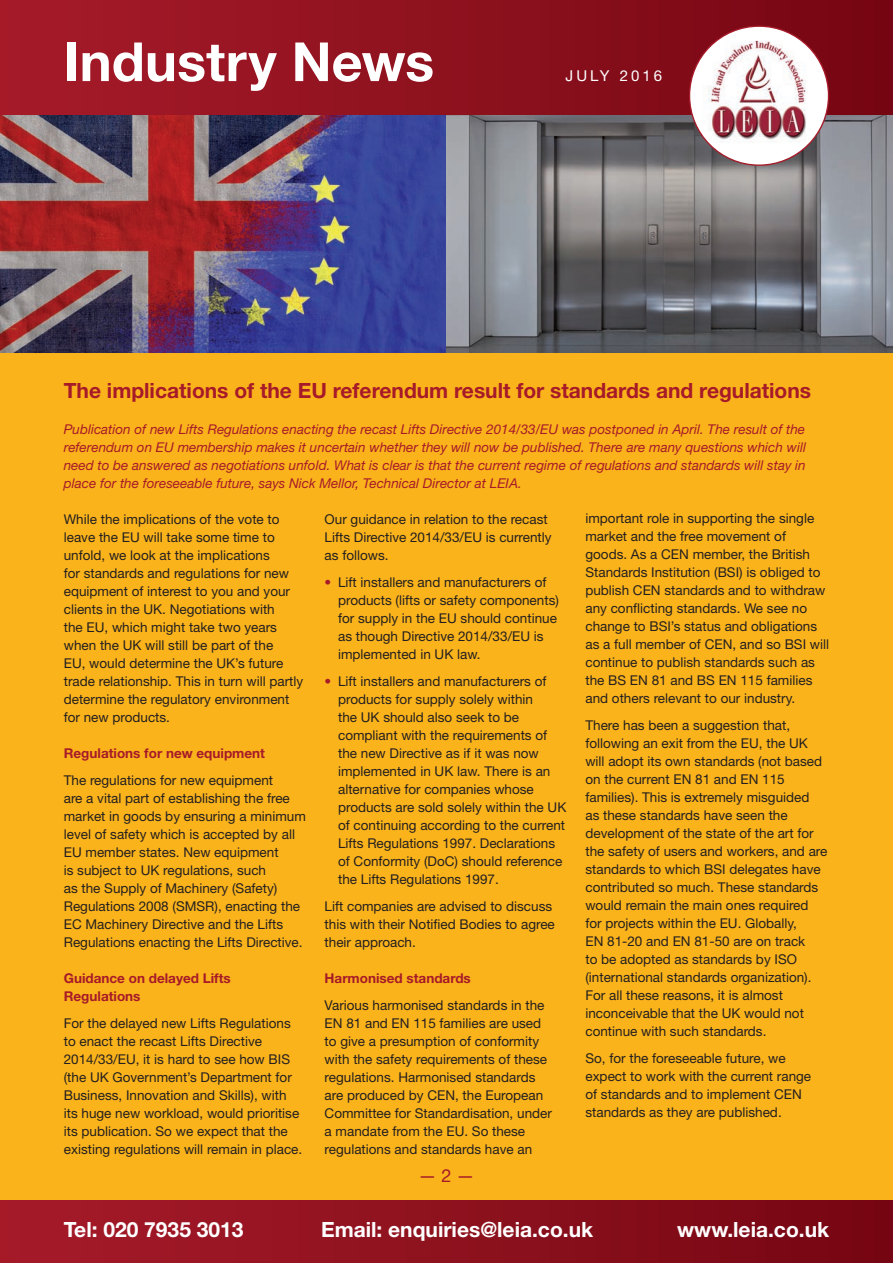
<style>
.page{position:relative;width:893px;height:1263px;background:#fff}
.page>*{position:absolute;margin:0;border:0;box-sizing:border-box;transform-origin:0 0}
.t1{font:700 54px "Helvetica Neue LT Std";color:#fff}
.t2{font:700 21px "Helvetica Neue LT Std";color:#a61a29}
.t3{font:700 21px "Helvetica Neue LT Std";color:#fff}
.t4{font:18px "Helvetica Neue LT Std";color:#a61a29}
.t5{font:15px "Helvetica Neue LT Std";letter-spacing:.2em;color:#fff}
.t6{font:13.5px/18px "Helvetica Neue LT Std";color:#231f20}
.t7{font:italic 13.5px/18px "Helvetica Neue LT Std";color:#a61a29;text-align:justify}
.t8{font:700 13.5px/18px "Helvetica Neue LT Std";color:#a61a29}
.s1{color:#a61a29}
</style>
<div class="page">
<div style="left:0;top:1199px;width:893px;height:64px;background:linear-gradient(to right,#a61b29,#750612)"></div>
<div style="left:0;top:353px;width:893px;height:846px;background:#fbb31b"></div>
<img style="left:0;top:115px;width:446px;height:238px">
<svg style="left:446px;top:115px;width:447px;height:238px;background:#797a7e"></svg>
<div style="left:0;top:0;width:893px;height:115px;background:linear-gradient(to right,#a61b29,#760612)"></div>
<div style="left:689px;top:26px;width:139px;height:139px;background:#fff;border-radius:50%"></div>
<img style="left:702px;top:41px;width:114px;height:104px">
<h1 class="t1" style="left:64px;top:28px;width:372px">Industry News</h1>
<p class="t5" style="left:566px;top:67px;width:98px">JULY 2016</p>
<h2 class="t2" style="left:64px;top:377px;width:749px">The implications of the EU referendum result for standards and regulations</h2>
<p class="t7" style="left:64px;top:420px;width:744px">Publication of new Lifts Regulations enacting the recast Lifts Directive 2014/33/EU was postponed in April. The result of the referendum on EU membership makes it uncertain whether they will now be published. There are many questions which will need to be answered as negotiations unfold. What is clear is that the current regime of regulations and standards will stay in place for the foreseeable future, says Nick Mellor, Technical Director at LEIA.</p>
<p class="t6" style="left:64px;top:510px;width:241px">While the implications of the vote to leave the EU will take some time to unfold, we look at the implications<br>for standards and regulations for new equipment of interest to you and your clients in the UK. Negotiations with<br>the EU, which might take two years when the UK will still be part of the<br>EU, would determine the UK’s future trade relationship. This in turn will partly determine the regulatory environment for new products.</p>
<p class="t8" style="left:64px;top:744px;width:203px">Regulations for new equipment</p>
<p class="t6" style="left:64px;top:771px;width:244px">The regulations for new equipment<br>are a vital part of establishing the free market in goods by ensuring a minimum level of safety which is accepted by all EU member states. New equipment<br>is subject to UK regulations, such<br>as the Supply of Machinery (Safety)<br>Regulations 2008 (SMSR), enacting the EC Machinery Directive and the Lifts Regulations enacting the Lifts Directive.</p>
<p class="t8" style="left:64px;top:968px;width:168px">Guidance on delayed Lifts<br>Regulations</p>
<p class="t6" style="left:64px;top:1014px;width:240px">For the delayed new Lifts Regulations to enact the recast Lifts Directive 2014/33/EU, it is hard to see how BIS (the UK Government’s Department for Business, Innovation and Skills), with its huge new workload, would prioritise its publication. So we expect that the existing regulations will remain in place.</p>
<p class="t6" style="left:325px;top:510px;width:229px">Our guidance in relation to the recast<br>Lifts Directive 2014/33/EU is currently as follows.</p>
<p class="t6" style="left:338px;top:573px;width:222px;text-indent:-14px"><span class="s1">•</span> Lift installers and manufacturers of products (lifts or safety components) for supply in the EU should continue as though Directive 2014/33/EU is implemented in UK law.</p>
<p class="t6" style="left:338px;top:672px;width:230px;text-indent:-14px"><span class="s1">•</span> Lift installers and manufacturers of products for supply solely within<br>the UK should also seek to be compliant with the requirements of the new Directive as if it was now implemented in UK law. There is an alternative for companies whose products are sold solely within the UK of continuing according to the current Lifts Regulations 1997. Declarations of Conformity (DoC) should reference the Lifts Regulations 1997.</p>
<p class="t6" style="left:325px;top:896px;width:232px">Lift companies are advised to discuss this with their Notified Bodies to agree their approach.</p>
<p class="t8" style="left:325px;top:968px;width:148px">Harmonised standards</p>
<p class="t6" style="left:325px;top:995px;width:229px">Various harmonised standards in the EN 81 and EN 115 families are used to give a presumption of conformity with the safety requirements of these regulations. Harmonised standards are produced by CEN, the European Committee for Standardisation, under a mandate from the EU. So these regulations and standards have an</p>
<p class="t6" style="left:585px;top:509px;width:245px">important role in supporting the single market and the free movement of goods. As a CEN member, the British Standards Institution (BSI) is obliged to publish CEN standards and to withdraw any conflicting standards. We see no change to BSI’s status and obligations as a full member of CEN, and so BSI will continue to publish standards such as the BS EN 81 and BS EN 115 families and others relevant to our industry.</p>
<p class="t6" style="left:585px;top:716px;width:244px">There has been a suggestion that, following an exit from the EU, the UK will adopt its own standards (not based on the current EN 81 and EN 115 families). This is extremely misguided<br>as these standards have seen the development of the state of the art for the safety of users and workers, and are standards to which BSI delegates have contributed so much. These standards would remain the main ones required for projects within the EU. Globally,<br>EN 81-20 and EN 81-50 are on track<br>to be adopted as standards by ISO (international standards organization).<br>For all these reasons, it is almost inconceivable that the UK would not continue with such standards.</p>
<p class="t6" style="left:585px;top:1049px;width:227px">So, for the foreseeable future, we expect to work with the current range of standards and to implement CEN standards as they are published.</p>
<h3 class="t4" style="left:418px;top:1165px;width:58px">— 2 —</h3>
<h2 class="t3" style="left:64px;top:1216px;width:181px">Tel: 020 7935 3013</h2>
<h2 class="t3" style="left:321px;top:1216px;width:274px">Email: enquiries@leia.co.uk</h2>
<h2 class="t3" style="left:677px;top:1216px;width:153px">www.leia.co.uk</h2>
</div>
